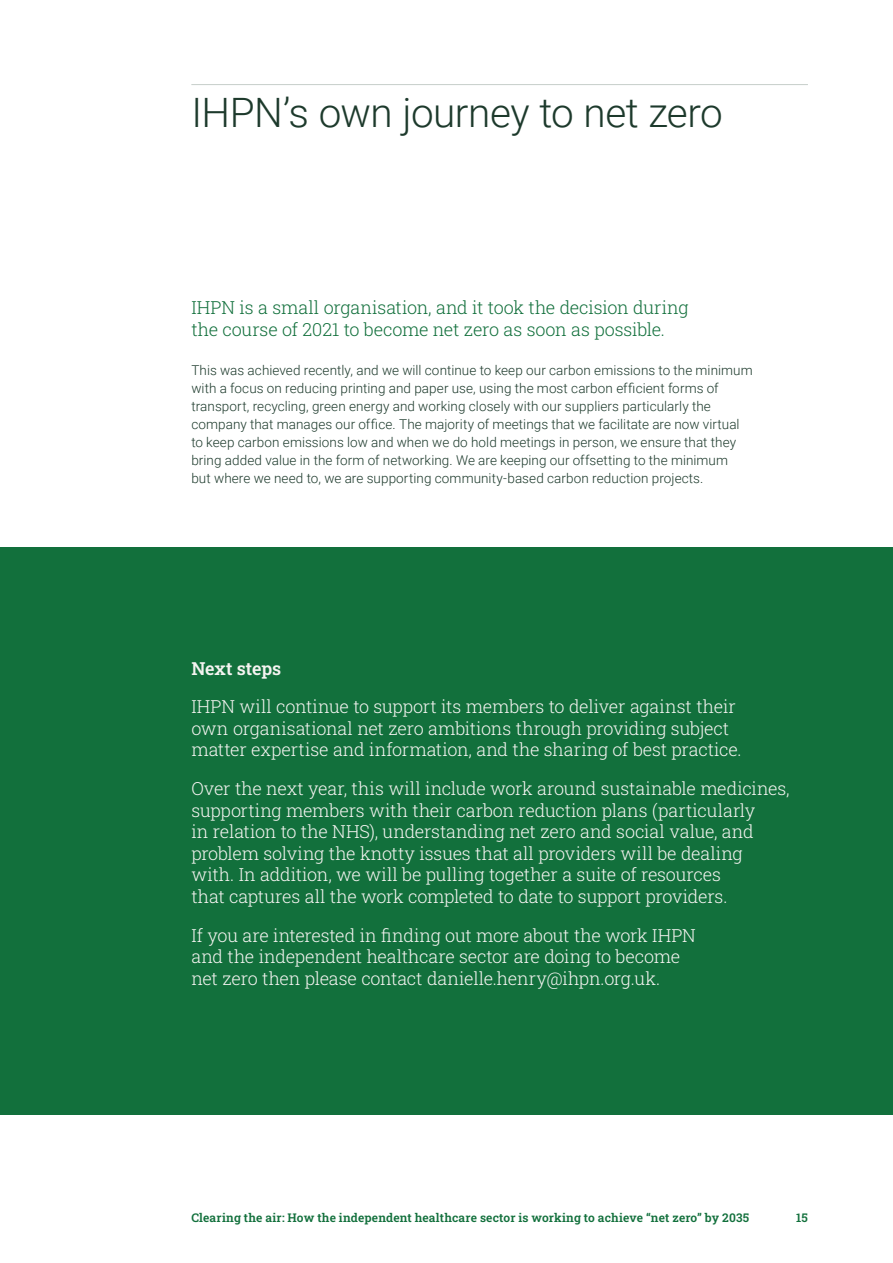
<style>
.page{position:relative;width:893px;height:1263px;background:#fff}
.page>*{position:absolute;margin:0;border:0;box-sizing:border-box;transform-origin:0 0}
.t1{font:300 40.5px "Roboto";letter-spacing:-.015em;color:#1d3a2c}
.t2{font:300 18px/21.6px "Roboto Slab";letter-spacing:-.01em;color:#f5f4f1}
.t3{font:300 18px/21.6px "Roboto Slab";letter-spacing:-.01em;color:#12703c}
.t4{font:600 18px "Roboto Slab";letter-spacing:-.005em;color:#f5f4f1}
.t5{font:300 13.5px/18px "Roboto";letter-spacing:.005em;color:#1d3a2c}
.t6{font:600 12px "Roboto Slab";letter-spacing:.01em;color:#12703c}
</style>
<div class="page">
<hr style="left:191px;top:84px;width:617px;height:1px;background:#c6ceca">
<div style="left:0;top:547px;width:893px;height:567px;background:#12703c"></div>
<h1 class="t1" style="left:191px;top:85px;width:533px">IHPN’s own journey to net zero</h1>
<p class="t3" style="left:191px;top:296px;width:499px">IHPN is a small organisation, and it took the decision during the course of 2021 to become net zero as soon as possible.</p>
<p class="t5" style="left:191px;top:361px;width:563px">This was achieved recently, and we will continue to keep our carbon emissions to the minimum with a focus on reducing printing and paper use, using the most carbon efficient forms of transport, recycling, green energy and working closely with our suppliers particularly the company that manages our office. The majority of meetings that we facilitate are now virtual to keep carbon emissions low and when we do hold meetings in person, we ensure that they bring added value in the form of networking. We are keeping our offsetting to the minimum<br>but where we need to, we are supporting community-based carbon reduction projects.</p>
<p class="t4" style="left:191px;top:656px;width:91px">Next steps</p>
<p class="t2" style="left:191px;top:695px;width:552px">IHPN will continue to support its members to deliver against their own organisational net zero ambitions through providing subject matter expertise and information, and the sharing of best practice.</p>
<p class="t2" style="left:191px;top:777px;width:600px">Over the next year, this will include work around sustainable medicines, supporting members with their carbon reduction plans (particularly<br>in relation to the NHS), understanding net zero and social value, and problem solving the knotty issues that all providers will be dealing with. In addition, we will be pulling together a suite of resources<br>that captures all the work completed to date to support providers.</p>
<p class="t2" style="left:191px;top:924px;width:506px">If you are interested in finding out more about the work IHPN and the independent healthcare sector are doing to become net zero then please contact danielle.henry@ihpn.org.uk.</p>
<p class="t6" style="left:191px;top:1209px;width:559px">Clearing the air: How the independent healthcare sector is working to achieve “net zero” by 2035</p>
<p class="t6" style="left:796px;top:1209px;width:13px">15</p>
</div>
